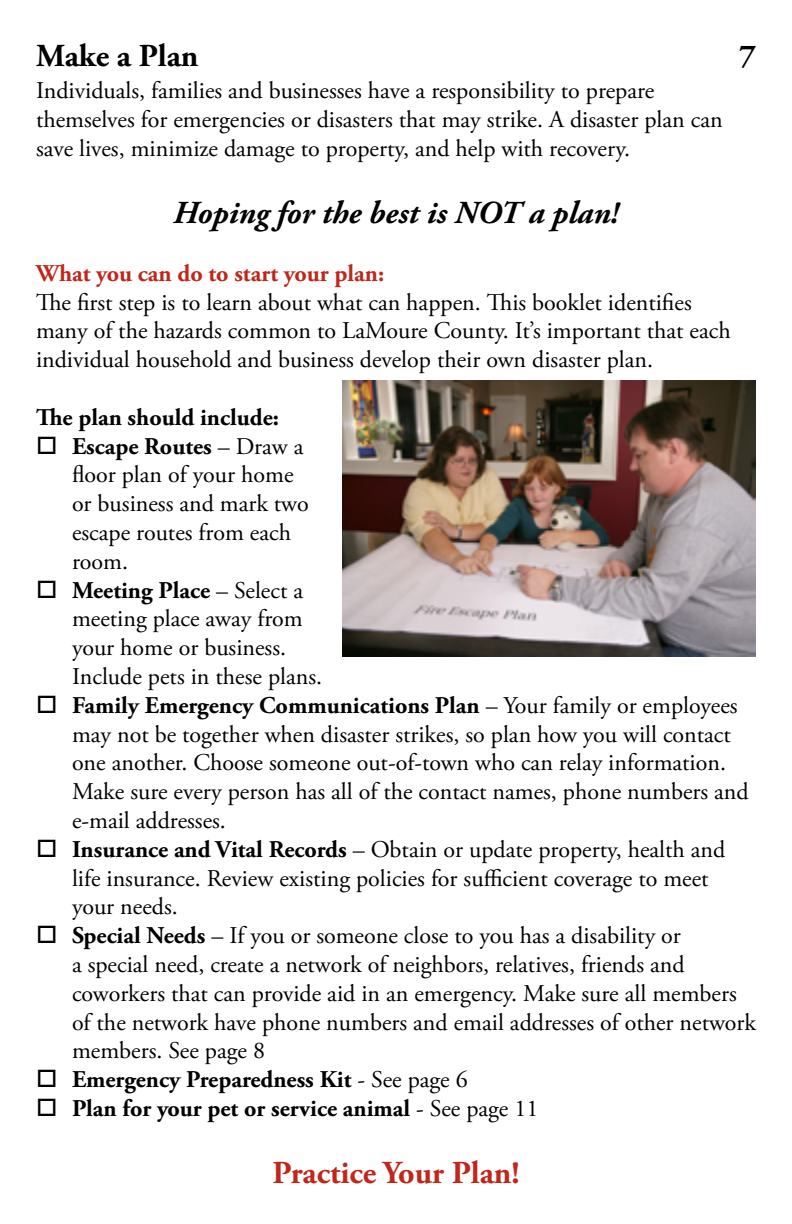
<style>
.page{position:relative;width:792px;height:1224px;background:#fff}
.page>*{position:absolute;margin:0;border:0;box-sizing:border-box;transform-origin:0 0}
.t1{font:italic 700 32px "Adobe Garamond Pro";color:#000}
.t2{font:700 32px "Adobe Garamond Pro";color:#c1261b}
.t3{font:700 32px "Adobe Garamond Pro";color:#000}
.t4{font:24px/28.8px "Adobe Garamond Pro";color:#000}
.t5{font:700 24px "Adobe Garamond Pro";color:#c1261b}
.s1{font-weight:700}
</style>
<div class="page">
<img style="left:342px;top:380px;width:414px;height:276px">
<h1 class="t3" style="left:36px;top:37px;width:164px">Make a Plan</h1>
<h1 class="t3" style="left:739px;top:37px;width:18px">7</h1>
<p class="t4" style="left:36px;top:77px;width:688px">Individuals, families and businesses have a responsibility to prepare themselves for emergencies or disasters that may strike. A disaster plan can save lives, minimize damage to property, and help with recovery.</p>
<h1 class="t1" style="left:173px;top:195px;width:447px">Hoping for the best is NOT a plan!</h1>
<p class="t5" style="left:36px;top:259px;width:350px">What you can do to start your plan:</p>
<p class="t4" style="left:36px;top:288px;width:696px">The first step is to learn about what can happen. This booklet identifies many of the hazards common to LaMoure County. It’s important that each individual household and business develop their own disaster plan.</p>
<p class="t4" style="left:72px;top:404px;width:685px;text-indent:-36px"><span class="s1">The plan should include:<br>Escape Routes</span> – Draw a<br>floor plan of your home<br>or business and mark two<br>escape routes from each<br>room.<br><span class="s1">Meeting Place</span> – Select a<br>meeting place away from<br>your home or business.<br>Include pets in these plans.<br><span class="s1">Family Emergency Communications Plan</span> – Your family or employees may not be together when disaster strikes, so plan how you will contact one another. Choose someone out-of-town who can relay information.<br>Make sure every person has all of the contact names, phone numbers and e-mail addresses.<br><span class="s1">Insurance and Vital Records</span> – Obtain or update property, health and life insurance. Review existing policies for sufficient coverage to meet your needs.<br><span class="s1">Special Needs</span> – If you or someone close to you has a disability or<br>a special need, create a network of neighbors, relatives, friends and coworkers that can provide aid in an emergency. Make sure all members of the network have phone numbers and email addresses of other network members. See page 8<br><span class="s1">Emergency Preparedness Kit</span> - See page 6<br><span class="s1">Plan for your pet or service animal</span> - See page 11</p>
<h1 class="t2" style="left:272px;top:1154px;width:249px">Practice Your Plan!</h1>
</div>
